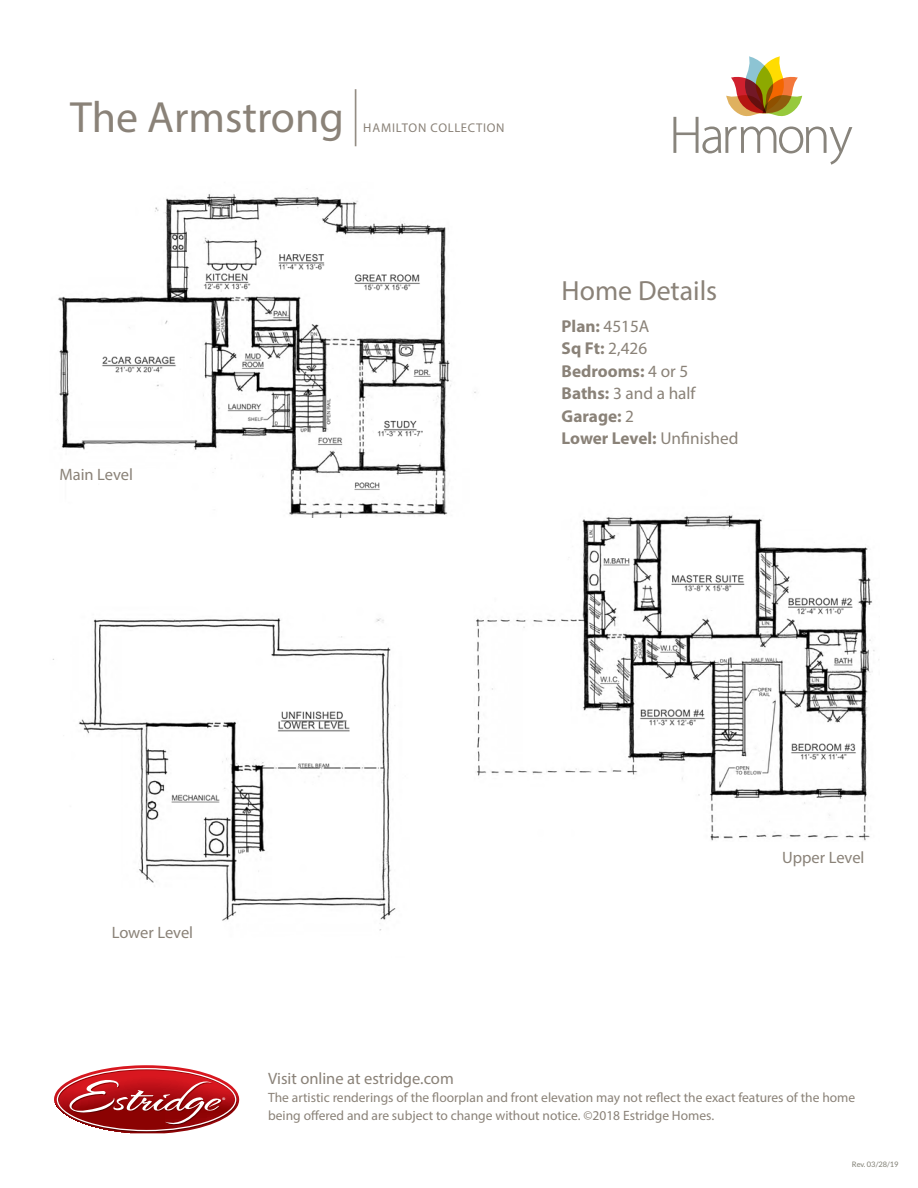
<style>
.page{position:relative;width:918px;height:1188px;background:#fff}
.page>*{position:absolute;margin:0;border:0;box-sizing:border-box;transform-origin:0 0}
.t1{font:43.8px "Myriad Pro";color:#8a8278}
.t2{font:27.75px "Myriad Pro";color:#8a8278}
.t3{font:700 17.25px "Myriad Pro";color:#8a8278}
.t4{font:17.25px "Myriad Pro";color:#8a8278}
.t5{font:16.5px "Myriad Pro";color:#8a8278}
.t6{font:13.5px/18px "Myriad Pro";color:#8a8278}
.t7{font:12.6px "Myriad Pro";letter-spacing:.05em;color:#8a8278}
.t8{font:8.1px "Myriad Pro";color:#fff}
.t9{font:7.5px "Lato";color:#807f74}
.s1{font-size:57px}
.s2{font-weight:400}
.s3{font-weight:700}
</style>
<div class="page">
<img style="left:476px;top:515px;width:403px;height:326px">
<img style="left:58px;top:194px;width:438px;height:324px">
<svg style="left:54px;top:1065px;width:185px;height:68px"></svg>
<svg style="left:673px;top:56px;width:179px;height:109px"></svg>
<img style="left:53px;top:618px;width:343px;height:313px">
<p class="t1" style="left:70px;top:90px;width:290px">The Armstrong <span class="s1">|</span></p>
<p class="t7" style="left:363px;top:120px;width:143px">HAMILTON COLLECTION</p>
<p class="t5" style="left:59px;top:465px;width:75px">Main Level</p>
<p class="t2" style="left:562px;top:273px;width:157px">Home Details</p>
<p class="t3" style="left:562px;top:315px;width:89px">Plan: <span class="s2">4515A</span></p>
<p class="t3" style="left:562px;top:337px;width:87px">Sq Ft: <span class="s2">2,426</span></p>
<p class="t3" style="left:562px;top:360px;width:128px">Bedrooms: <span class="s2">4 or 5</span></p>
<p class="t4" style="left:562px;top:383px;width:136px"><span class="s3">Baths:</span> 3 and a half</p>
<p class="t3" style="left:562px;top:405px;width:74px">Garage: <span class="s2">2</span></p>
<p class="t3" style="left:562px;top:427px;width:178px">Lower Level: <span class="s2">Unfinished</span></p>
<p class="t5" style="left:112px;top:922px;width:83px">Lower Level</p>
<p class="t5" style="left:782px;top:847px;width:84px">Upper Level</p>
<p class="t8" style="left:222px;top:1095px;width:5px">®</p>
<p class="t5" style="left:268px;top:1068px;width:187px">Visit online at estridge.com</p>
<p class="t6" style="left:268px;top:1088px;width:589px">The artistic renderings of the floorplan and front elevation may not reflect the exact features of the home being offered and are subject to change without notice. ©2018 Estridge Homes.</p>
<p class="t9" style="left:852px;top:1160px;width:48px">Rev. 03/28/19</p>
</div>
